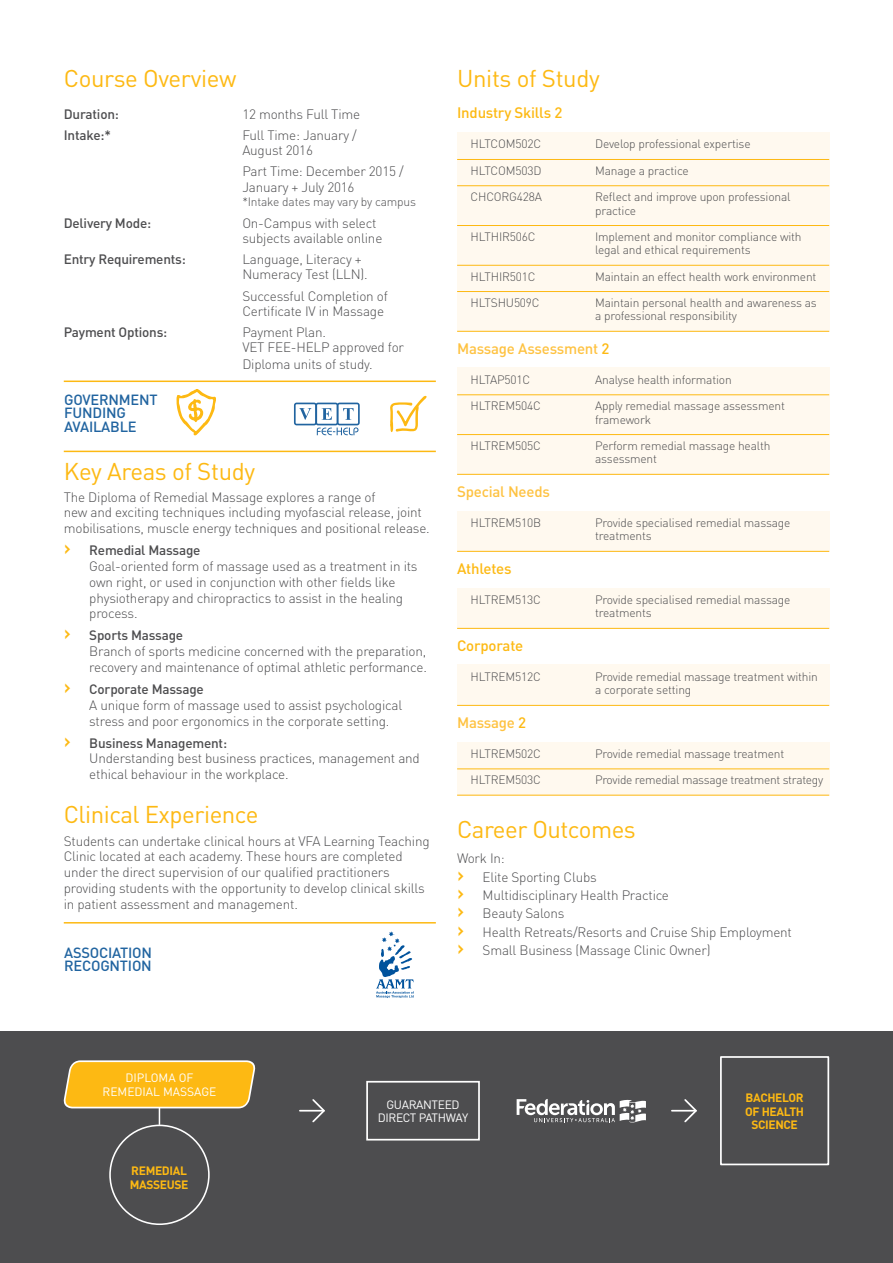
<style>
.page{position:relative;width:893px;height:1263px;background:#fff}
.page>*{position:absolute;margin:0;border:0;box-sizing:border-box;transform-origin:0 0}
.t1{font:24px "DIN";letter-spacing:-.02em;color:#fdb913}
.t2{font:500 15px "DIN";letter-spacing:-.015em;color:#fec241}
.t3{font:500 15px "DIN";letter-spacing:-.015em;color:#fdb913}
.t4{font:500 14.7px/13px "DIN";letter-spacing:-.015em;color:#2164a0}
.t5{font:300 13.5px/15.8px "DIN";letter-spacing:-.015em;color:#4d4d4f}
.t6{font:500 13.5px "DIN";letter-spacing:-.015em;color:#4d4d4f}
.t7{font:300 12px/13.5px "DIN";letter-spacing:-.015em;color:#4d4d4f}
.t8{font:700 12px/13.5px "DIN";letter-spacing:-.03em;color:#fdb913}
.t9{font:12px/14.4px "DIN";color:#fff;text-align:center}
.t10{font:12px/13.5px "DIN";letter-spacing:-.03em;color:#fff;text-align:center}
.s1{font-weight:500;font-size:21px;color:#fdb913}
.s2{font-weight:500}
.s3{color:#fdb913}
</style>
<div class="page">
<div style="left:457px;top:132px;width:372px;height:200px;background:#fff9ef"></div>
<div style="left:457px;top:367px;width:372px;height:108px;background:#fff9ef"></div>
<div style="left:457px;top:511px;width:372px;height:40px;background:#fff9ef"></div>
<div style="left:457px;top:588px;width:372px;height:40px;background:#fff9ef"></div>
<div style="left:457px;top:664px;width:372px;height:42px;background:#fff9ef"></div>
<div style="left:457px;top:741px;width:372px;height:54px;background:#fff9ef"></div>
<hr style="left:457px;top:159px;width:372px;height:1px;background:#fdb913">
<hr style="left:457px;top:185px;width:372px;height:1px;background:#fdb913">
<hr style="left:457px;top:225px;width:372px;height:1px;background:#fdb913">
<hr style="left:457px;top:265px;width:372px;height:1px;background:#fdb913">
<hr style="left:457px;top:291px;width:372px;height:1px;background:#fdb913">
<hr style="left:457px;top:331px;width:372px;height:1px;background:#fdb913">
<hr style="left:457px;top:394px;width:372px;height:1px;background:#fdb913">
<hr style="left:457px;top:434px;width:372px;height:1px;background:#fdb913">
<hr style="left:457px;top:474px;width:372px;height:1px;background:#fdb913">
<hr style="left:457px;top:551px;width:372px;height:1px;background:#fdb913">
<hr style="left:457px;top:628px;width:372px;height:1px;background:#fdb913">
<hr style="left:457px;top:705px;width:372px;height:1px;background:#fdb913">
<hr style="left:457px;top:768px;width:372px;height:1px;background:#fdb913">
<hr style="left:457px;top:795px;width:372px;height:1px;background:#fdb913">
<div style="left:0;top:1032px;width:893px;height:231px;background:#4d4d4f"></div>
<svg style="left:294px;top:403px;width:66px;height:32px"></svg>
<svg style="left:390px;top:395px;width:37px;height:38px"></svg>
<hr style="left:64px;top:451px;width:372px;height:1px;background:#fdb913">
<hr style="left:64px;top:381px;width:372px;height:1px;background:#fdb913">
<svg style="left:176px;top:389px;width:40px;height:47px"></svg>
<div style="left:109px;top:1124px;width:101px;height:101px;border:2px solid #fff;border-radius:50%"></div>
<hr style="left:159px;top:1084px;width:1px;height:41px;background:#fff">
<svg style="left:63px;top:1060px;width:193px;height:49px;background:#f1b729"></svg>
<div style="left:720px;top:1056px;width:109px;height:109px;border:2px solid #fff"></div>
<svg style="left:517px;top:1099px;width:129px;height:23px"></svg>
<svg style="left:300px;top:1099px;width:25px;height:24px"></svg>
<svg style="left:672px;top:1099px;width:25px;height:24px"></svg>
<div style="left:366px;top:1081px;width:114px;height:59px;border:2px solid #fff"></div>
<hr style="left:64px;top:922px;width:372px;height:1px;background:#fdb913">
<svg style="left:376px;top:931px;width:38px;height:67px"></svg>
<h1 class="t1" style="left:64px;top:63px;width:174px">Course Overview</h1>
<p class="t6" style="left:64px;top:105px;width:57px">Duration:</p>
<p class="t5" style="left:242px;top:106px;width:119px">12 months Full Time</p>
<p class="t6" style="left:64px;top:127px;width:49px">Intake:*</p>
<p class="t5" style="left:242px;top:128px;width:116px;line-height:15px">Full Time: January /<br>August 2016</p>
<p class="t5" style="left:242px;top:164px;width:163px;line-height:15px">Part Time: December 2015 /<br>January + July 2016</p>
<p class="t7" style="left:242px;top:195px;width:175px">*Intake dates may vary by campus</p>
<p class="t6" style="left:64px;top:214px;width:89px">Delivery Mode:</p>
<p class="t5" style="left:242px;top:215px;width:142px;line-height:15px">On-Campus with select subjects available online</p>
<p class="t6" style="left:64px;top:251px;width:124px">Entry Requirements:</p>
<p class="t5" style="left:242px;top:252px;width:127px;line-height:15px">Language, Literacy +<br>Numeracy Test (LLN).</p>
<p class="t5" style="left:242px;top:288px;width:147px;line-height:15px">Successful Completion of<br>Certificate IV in Massage</p>
<p class="t6" style="left:64px;top:323px;width:105px">Payment Options:</p>
<p class="t5" style="left:242px;top:325px;width:163px;line-height:15px">Payment Plan.<br>VET FEE-HELP approved for</p>
<p class="t5" style="left:242px;top:356px;width:132px">Diploma units of study.</p>
<p class="t4" style="left:64px;top:393px;width:95px">GOVERNMENT<br>FUNDING<br>AVAILABLE</p>
<h1 class="t1" style="left:64px;top:456px;width:193px">Key Areas of Study</h1>
<p class="t5" style="left:64px;top:489px;width:367px">The Diploma of Remedial Massage explores a range of<br>new and exciting techniques including myofascial release, joint mobilisations, muscle energy techniques and positional release.</p>
<p class="t5" style="left:89px;top:542px;width:330px;text-indent:-26px"><span class="s1">›</span> <span class="s2">Remedial Massage<br></span>Goal-oriented form of massage used as a treatment in its own right, or used in conjunction with other fields like physiotherapy and chiropractics to assist in the healing process.</p>
<p class="t5" style="left:89px;top:628px;width:339px;text-indent:-26px"><span class="s1">›</span> <span class="s2">Sports Massage<br></span>Branch of sports medicine concerned with the preparation, recovery and maintenance of optimal athletic performance.</p>
<p class="t5" style="left:89px;top:681px;width:314px;text-indent:-26px"><span class="s1">›</span> <span class="s2">Corporate Massage<br></span>A unique form of massage used to assist psychological stress and poor ergonomics in the corporate setting.</p>
<p class="t5" style="left:89px;top:735px;width:332px;text-indent:-26px"><span class="s1">›</span> <span class="s2">Business Management:<br></span>Understanding best business practices, management and ethical behaviour in the workplace.</p>
<h1 class="t1" style="left:64px;top:800px;width:196px">Clinical Experience</h1>
<p class="t5" style="left:64px;top:833px;width:367px">Students can undertake clinical hours at VFA Learning Teaching Clinic located at each academy. These hours are completed under the direct supervision of our qualified practitioners providing students with the opportunity to develop clinical skills in patient assessment and management.</p>
<p class="t4" style="left:64px;top:945px;width:89px">ASSOCIATION<br>RECOGNTION</p>
<h1 class="t1" style="left:457px;top:63px;width:144px">Units of Study</h1>
<p class="t3" style="left:457px;top:103px;width:107px">Industry Skills 2</p>
<p class="t7" style="left:471px;top:137px;width:72px">HLTCOM502C</p>
<p class="t7" style="left:595px;top:137px;width:157px">Develop professional expertise</p>
<p class="t7" style="left:471px;top:164px;width:72px">HLTCOM503D</p>
<p class="t7" style="left:595px;top:164px;width:95px">Manage a practice</p>
<p class="t7" style="left:471px;top:190px;width:73px">CHCORG428A</p>
<p class="t7" style="left:595px;top:190px;width:197px">Reflect and improve upon professional practice</p>
<p class="t7" style="left:471px;top:230px;width:66px">HLTHIR506C</p>
<p class="t7" style="left:595px;top:230px;width:208px">Implement and monitor compliance with legal and ethical requirements</p>
<p class="t7" style="left:471px;top:269px;width:66px">HLTHIR501C</p>
<p class="t7" style="left:595px;top:269px;width:223px">Maintain an effect health work environment</p>
<p class="t7" style="left:471px;top:296px;width:71px">HLTSHU509C</p>
<p class="t7" style="left:595px;top:296px;width:223px">Maintain personal health and awareness as a professional responsibility</p>
<p class="t2" style="left:457px;top:339px;width:154px">Massage Assessment <span class="s3">2</span></p>
<p class="t7" style="left:471px;top:373px;width:61px">HLTAP501C</p>
<p class="t7" style="left:595px;top:373px;width:138px">Analyse health information</p>
<p class="t7" style="left:471px;top:399px;width:72px">HLTREM504C</p>
<p class="t7" style="left:595px;top:399px;width:191px">Apply remedial massage assessment framework</p>
<p class="t7" style="left:471px;top:439px;width:72px">HLTREM505C</p>
<p class="t7" style="left:595px;top:439px;width:177px">Perform remedial massage health assessment</p>
<p class="t2" style="left:457px;top:482px;width:94px">Special Needs</p>
<p class="t7" style="left:471px;top:516px;width:72px">HLTREM510B</p>
<p class="t7" style="left:595px;top:516px;width:197px">Provide specialised remedial massage treatments</p>
<p class="t3" style="left:457px;top:559px;width:56px">Athletes</p>
<p class="t7" style="left:471px;top:593px;width:72px">HLTREM513C</p>
<p class="t7" style="left:595px;top:593px;width:197px">Provide specialised remedial massage treatments</p>
<p class="t3" style="left:457px;top:636px;width:68px">Corporate</p>
<p class="t7" style="left:471px;top:670px;width:72px">HLTREM512C</p>
<p class="t7" style="left:595px;top:670px;width:224px">Provide remedial massage treatment within a corporate setting</p>
<p class="t2" style="left:457px;top:713px;width:71px">Massage <span class="s3">2</span></p>
<p class="t7" style="left:471px;top:747px;width:72px">HLTREM502C</p>
<p class="t7" style="left:595px;top:747px;width:191px">Provide remedial massage treatment</p>
<p class="t7" style="left:471px;top:773px;width:72px">HLTREM503C</p>
<p class="t7" style="left:595px;top:773px;width:230px">Provide remedial massage treatment strategy</p>
<h1 class="t1" style="left:457px;top:814px;width:180px">Career Outcomes</h1>
<p class="t5" style="left:457px;top:849px;width:336px;line-height:18.5px">Work In:<br><span class="s1">›</span> Elite Sporting Clubs<br><span class="s1">›</span> Multidisciplinary Health Practice<br><span class="s1">›</span> Beauty Salons<br><span class="s1">›</span> Health Retreats/Resorts and Cruise Ship Employment <span class="s1">›</span> Small Business (Massage Clinic Owner)</p>
<p class="t9" style="left:102px;top:1070px;width:115px">DIPLOMA OF<br>REMEDIAL MASSAGE</p>
<p class="t8" style="left:130px;top:1163px;width:60px">REMEDIAL<br>MASSEUSE</p>
<p class="t10" style="left:378px;top:1097px;width:92px">GUARANTEED<br>DIRECT PATHWAY</p>
<p class="t8" style="left:745px;top:1090px;width:60px;text-align:center">BACHELOR<br>OF HEALTH<br>SCIENCE</p>
</div>
